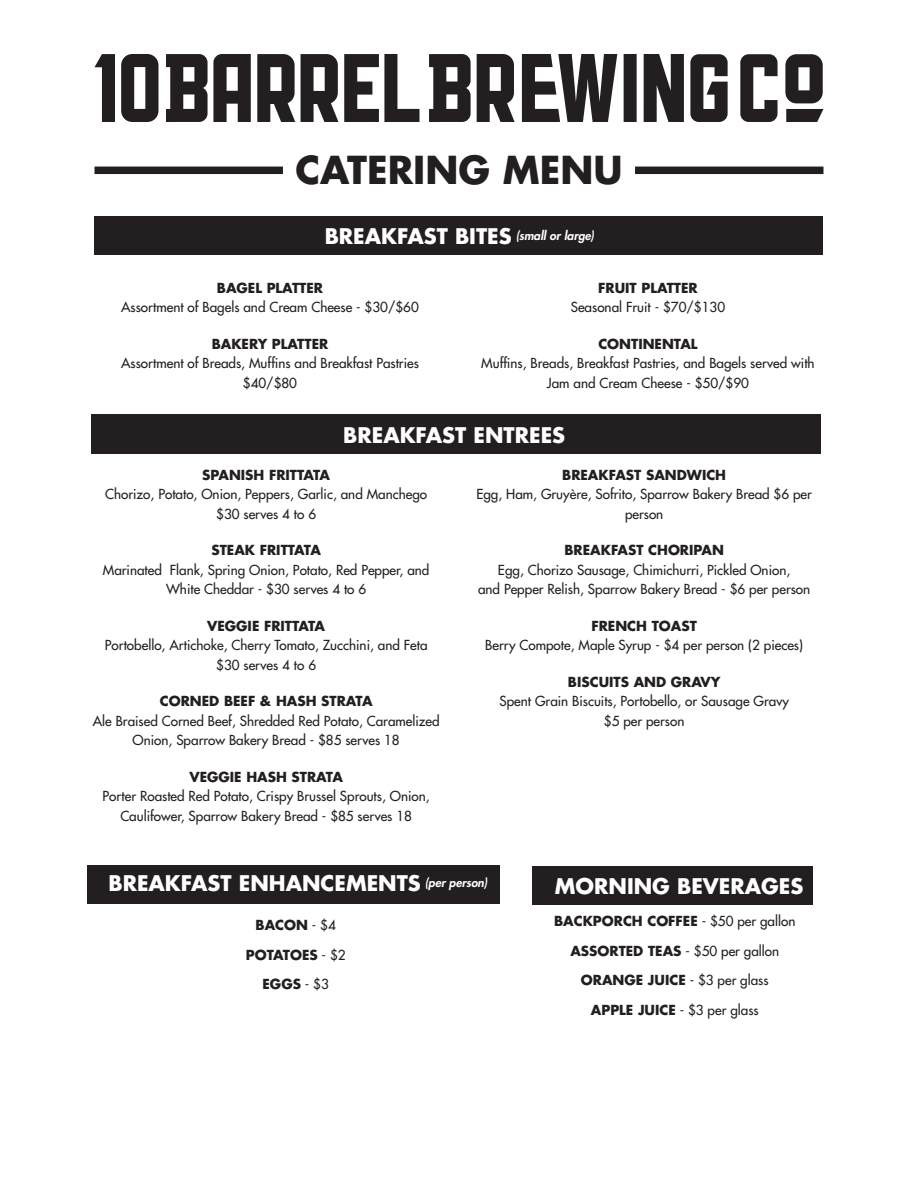
<style>
.page{position:relative;width:918px;height:1188px;background:#fff}
.page>*{position:absolute;margin:0;border:0;box-sizing:border-box;transform-origin:0 0}
.t1{font:700 37.5px "Futura Std";color:#231f20}
.t2{font:700 21px "Futura Std";color:#fff}
.t3{font:500 13.5px/19.5px "Futura Std";color:#231f20;text-align:center}
.t4{font:700 13.5px "Futura Std";color:#231f20}
.s1{font-weight:500}
.s2{font-weight:700}
</style>
<div class="page">
<div style="left:94px;top:216px;width:730px;height:39px;background:#231f20"></div>
<svg style="left:95px;top:54px;width:729px;height:68px;fill:#231f20"></svg>
<div style="left:94px;top:167px;width:189px;height:7px;background:#231f20"></div>
<div style="left:635px;top:167px;width:189px;height:7px;background:#231f20"></div>
<div style="left:92px;top:415px;width:729px;height:39px;background:#231f20"></div>
<div style="left:87px;top:865px;width:413px;height:39px;background:#231f20"></div>
<div style="left:532px;top:866px;width:281px;height:39px;background:#231f20"></div>
<h1 class="t1" style="left:295px;top:145px;width:329px">CATERING MENU</h1>
<h2 class="t2" style="left:325px;top:222px;width:271px">BREAKFAST BITES <sup>(small</sup> <sup>or</sup> <sup>large)</sup></h2>
<p class="t4" style="left:217px;top:279px;width:108px">BAGEL PLATTER</p>
<p class="t3" style="left:121px;top:298px;width:299px">Assortment of Bagels and Cream Cheese - $30/$60</p>
<p class="t4" style="left:212px;top:335px;width:118px">BAKERY PLATTER</p>
<p class="t3" style="left:121px;top:354px;width:299px">Assortment of Breads, Muffins and Breakfast Pastries $40/$80</p>
<p class="t4" style="left:598px;top:279px;width:101px">FRUIT PLATTER</p>
<p class="t3" style="left:571px;top:298px;width:156px">Seasonal Fruit - $70/$130</p>
<p class="t4" style="left:598px;top:335px;width:101px">CONTINENTAL</p>
<p class="t3" style="left:481px;top:354px;width:335px">Muffins, Breads, Breakfast Pastries, and Bagels served with<br>Jam and Cream Cheese - $50/$90</p>
<h2 class="t2" style="left:343px;top:421px;width:223px">BREAKFAST ENTREES</h2>
<p class="t4" style="left:202px;top:466px;width:129px">SPANISH FRITTATA</p>
<p class="t3" style="left:105px;top:485px;width:324px">Chorizo, Potato, Onion, Peppers, Garlic, and Manchego $30 serves 4 to 6</p>
<p class="t4" style="left:211px;top:541px;width:111px">STEAK FRITTATA</p>
<p class="t3" style="left:103px;top:560px;width:328px">Marinated Flank, Spring Onion, Potato, Red Pepper, and<br>White Cheddar - $30 serves 4 to 6</p>
<p class="t4" style="left:207px;top:617px;width:119px">VEGGIE FRITTATA</p>
<p class="t3" style="left:105px;top:636px;width:324px">Portobello, Artichoke, Cherry Tomato, Zucchini, and Feta $30 serves 4 to 6</p>
<p class="t4" style="left:160px;top:692px;width:214px">CORNED BEEF &amp; HASH STRATA</p>
<p class="t3" style="left:93px;top:711px;width:348px">Ale Braised Corned Beef, Shredded Red Potato, Caramelized<br>Onion, Sparrow Bakery Bread - $85 serves 18</p>
<p class="t4" style="left:189px;top:768px;width:155px">VEGGIE HASH STRATA</p>
<p class="t3" style="left:103px;top:786px;width:329px">Porter Roasted Red Potato, Crispy Brussel Sprouts, Onion,<br>Caulifower, Sparrow Bakery Bread - $85 serves 18</p>
<p class="t4" style="left:562px;top:466px;width:165px">BREAKFAST SANDWICH</p>
<p class="t3" style="left:476px;top:485px;width:337px">Egg, Ham, Gruyère, Sofrito, Sparrow Bakery Bread $6 per person</p>
<p class="t4" style="left:564px;top:541px;width:161px">BREAKFAST CHORIPAN</p>
<p class="t3" style="left:478px;top:560px;width:334px">Egg, Chorizo Sausage, Chimichurri, Pickled Onion,<br>and Pepper Relish, Sparrow Bakery Bread - $6 per person</p>
<p class="t4" style="left:591px;top:617px;width:107px">FRENCH TOAST</p>
<p class="t3" style="left:485px;top:635px;width:319px">Berry Compote, Maple Syrup - $4 per person (2 pieces)</p>
<p class="t4" style="left:568px;top:673px;width:154px">BISCUITS AND GRAVY</p>
<p class="t3" style="left:500px;top:691px;width:291px">Spent Grain Biscuits, Portobello, or Sausage Gravy $5 per person</p>
<h2 class="t2" style="left:109px;top:869px;width:380px">BREAKFAST ENHANCEMENTS <sup>(per</sup> <sup>person)</sup></h2>
<h2 class="t2" style="left:555px;top:872px;width:250px">MORNING BEVERAGES</h2>
<p class="t4" style="left:256px;top:916px;width:82px">BACON <span class="s1">- $4</span></p>
<p class="t4" style="left:246px;top:946px;width:101px">POTATOES <span class="s1">- $2</span></p>
<p class="t4" style="left:263px;top:975px;width:68px">EGGS <span class="s1">- $3</span></p>
<p class="t4" style="left:554px;top:912px;width:243px">BACKPORCH COFFEE <span class="s1">- $50 per gallon</span></p>
<p class="t3" style="left:570px;top:936px;width:210px;line-height:29.7px"><span class="s2">ASSORTED TEAS</span> - $50 per gallon<br><span class="s2">ORANGE JUICE</span> - $3 per glass</p>
<p class="t3" style="left:591px;top:1000px;width:169px"><span class="s2">APPLE JUICE</span> - $3 per glass</p>
</div>
